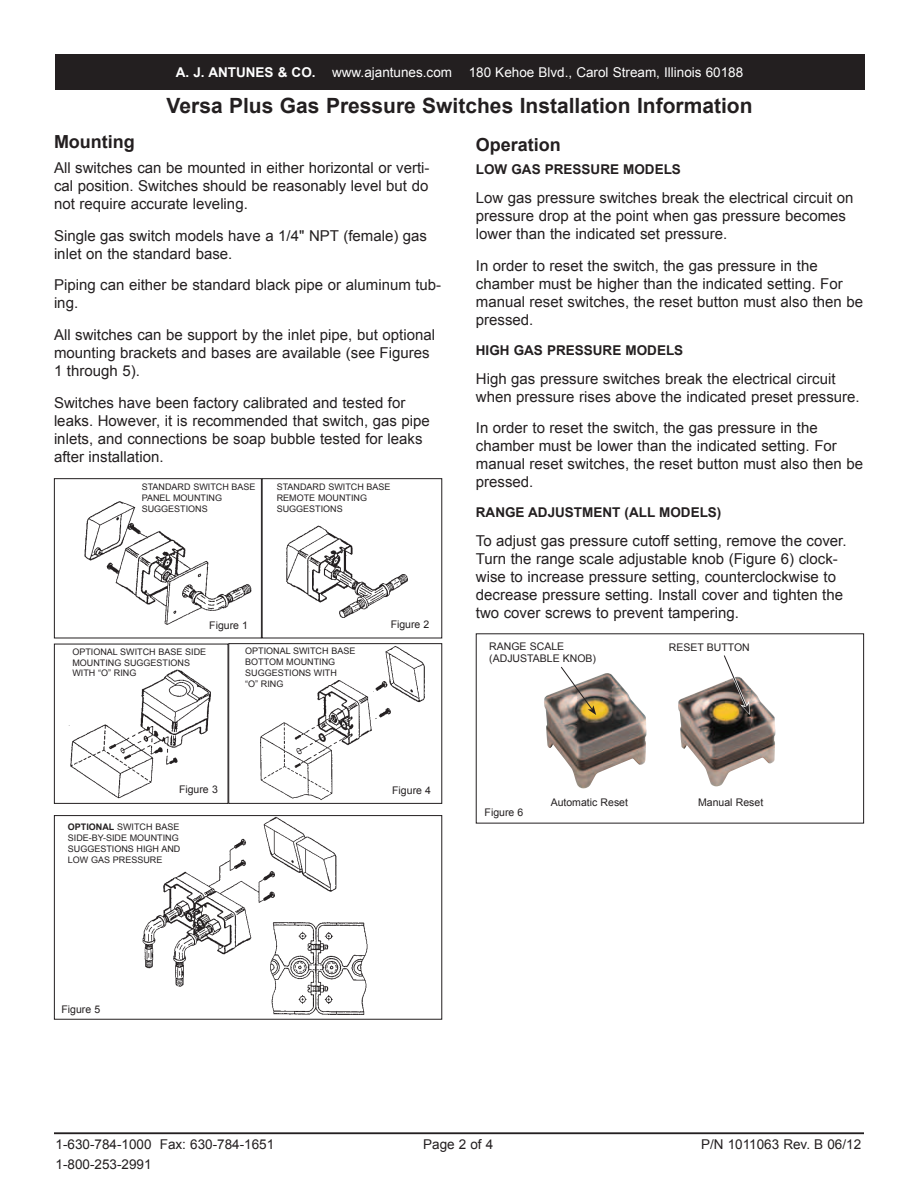
<style>
.page{position:relative;width:918px;height:1188px;background:#fff}
.page>*{position:absolute;margin:0;border:0;box-sizing:border-box;transform-origin:0 0}
.t1{font:700 21px "Arial";color:#231f20}
.t2{font:700 18px "Arial";color:#231f20}
.t3{font:15px/18px "Arial";color:#231f20}
.t4{font:13.5px "Arial";color:#231f20}
.t5{font:13.5px "Arial";color:#fff}
.t6{font:700 13.5px "Arial";color:#231f20}
.t7{font:10.5px/12.6px "Arial";color:#231f20}
.t8{font:9px "Arial";color:#231f20}
.t9{font:700 9px "Arial";color:#231f20}
.s1{font-weight:700}
</style>
<div class="page">
<img style="left:678px;top:682px;width:98px;height:104px">
<img style="left:544px;top:673px;width:103px;height:116px">
<div style="left:55px;top:54px;width:810px;height:35px;background:#231f20"></div>
<hr style="left:54px;top:1132px;width:810px;height:2px;background:#231f20">
<svg style="left:560px;top:666px;width:36px;height:49px"></svg>
<svg style="left:722px;top:655px;width:28px;height:60px"></svg>
<img style="left:84px;top:501px;width:168px;height:124px">
<div style="left:54px;top:478px;width:208px;height:160px;border:1px solid #231f20"></div>
<img style="left:286px;top:525px;width:122px;height:93px">
<img style="left:68px;top:669px;width:143px;height:130px">
<div style="left:54px;top:644px;width:174px;height:160px;border:1px solid #231f20"></div>
<img style="left:260px;top:646px;width:165px;height:155px">
<div style="left:228px;top:643px;width:214px;height:161px;border:1px solid #231f20"></div>
<div style="left:208px;top:620px;width:50px;height:14px;background:#fff"></div>
<div style="left:178px;top:784px;width:47px;height:17px;background:#fff"></div>
<div style="left:391px;top:785px;width:47px;height:15px;background:#fff"></div>
<img style="left:142px;top:817px;width:226px;height:198px">
<div style="left:54px;top:815px;width:388px;height:205px;border:1px solid #231f20"></div>
<div style="left:66px;top:822px;width:139px;height:46px;background:#fff"></div>
<div style="left:140px;top:482px;width:119px;height:35px;background:#fff"></div>
<p class="t5" style="left:176px;top:63px;width:569px"><span class="s1">A. J. ANTUNES &amp; CO.</span> www.ajantunes.com 180 Kehoe Blvd., Carol Stream, Illinois 60188</p>
<h1 class="t1" style="left:167px;top:92px;width:587px">Versa Plus Gas Pressure Switches Installation Information</h1>
<p class="t2" style="left:54px;top:130px;width:82px">Mounting</p>
<p class="t3" style="left:54px;top:159px;width:377px;text-align:justify">All switches can be mounted in either horizontal or verti&shy;cal position. Switches should be reasonably level but do not require accurate leveling.</p>
<p class="t3" style="left:54px;top:227px;width:375px">Single gas switch models have a 1/4" NPT (female) gas inlet on the standard base.</p>
<p class="t3" style="left:54px;top:276px;width:389px">Piping can either be standard black pipe or aluminum tub&shy;ing.</p>
<p class="t3" style="left:54px;top:326px;width:383px">All switches can be support by the inlet pipe, but optional mounting brackets and bases are available (see Figures<br>1 through 5).</p>
<p class="t3" style="left:54px;top:394px;width:377px">Switches have been factory calibrated and tested for leaks. However, it is recommended that switch, gas pipe inlets, and connections be soap bubble tested for leaks after installation.</p>
<p class="t8" style="left:142px;top:481px;width:7px">standard</p>
<p class="t8" style="left:193px;top:481px;width:7px">switch</p>
<p class="t8" style="left:232px;top:481px;width:7px">base</p>
<p class="t8" style="left:142px;top:492px;width:7px">panel</p>
<p class="t8" style="left:173px;top:492px;width:7px">mounting</p>
<p class="t8" style="left:142px;top:503px;width:7px">suggestions</p>
<p class="t8" style="left:277px;top:481px;width:7px">standard</p>
<p class="t8" style="left:328px;top:481px;width:7px">switch</p>
<p class="t8" style="left:367px;top:481px;width:7px">base</p>
<p class="t8" style="left:277px;top:492px;width:8px">remote</p>
<p class="t8" style="left:318px;top:492px;width:7px">mounting</p>
<p class="t8" style="left:277px;top:503px;width:7px">suggestions</p>
<p class="t7" style="left:209px;top:619px;width:40px">Figure 1</p>
<p class="t7" style="left:391px;top:618px;width:40px">Figure 2</p>
<p class="t8" style="left:72px;top:646px;width:14px">Optional</p>
<p class="t8" style="left:120px;top:646px;width:7px">switch</p>
<p class="t8" style="left:159px;top:646px;width:7px">base</p>
<p class="t8" style="left:185px;top:646px;width:7px">side</p>
<p class="t8" style="left:72px;top:657px;width:7px">mounting</p>
<p class="t8" style="left:124px;top:657px;width:7px">suggestions</p>
<p class="t8" style="left:72px;top:667px;width:7px">with</p>
<p class="t8" style="left:98px;top:667px;width:23px">“O” ring</p>
<p class="t8" style="left:245px;top:645px;width:14px">Optional</p>
<p class="t8" style="left:293px;top:645px;width:7px">switch</p>
<p class="t8" style="left:331px;top:645px;width:7px">base</p>
<p class="t8" style="left:245px;top:656px;width:8px">bottom</p>
<p class="t8" style="left:286px;top:656px;width:7px">mounting</p>
<p class="t8" style="left:245px;top:667px;width:7px">suggestions</p>
<p class="t8" style="left:314px;top:667px;width:7px">with</p>
<p class="t8" style="left:245px;top:678px;width:23px">“O” ring</p>
<p class="t2" style="left:476px;top:133px;width:87px">Operation</p>
<p class="t6" style="left:476px;top:160px;width:89px">Low Gas Pressure</p>
<p class="t6" style="left:623px;top:160px;width:22px">Models</p>
<p class="t3" style="left:476px;top:189px;width:379px">Low gas pressure switches break the electrical circuit on pressure drop at the point when gas pressure becomes lower than the indicated set pressure.</p>
<p class="t3" style="left:476px;top:257px;width:389px">In order to reset the switch, the gas pressure in the chamber must be higher than the indicated setting. For manual reset switches, the reset button must also then be pressed.</p>
<p class="t6" style="left:476px;top:341px;width:19px">High</p>
<p class="t6" style="left:514px;top:341px;width:53px">Gas Pressure</p>
<p class="t6" style="left:626px;top:341px;width:22px">Models</p>
<p class="t3" style="left:476px;top:369px;width:385px">High gas pressure switches break the electrical circuit when pressure rises above the indicated preset pressure.</p>
<p class="t3" style="left:476px;top:419px;width:389px">In order to reset the switch, the gas pressure in the chamber must be lower than the indicated setting. For manual reset switches, the reset button must also then be pressed.</p>
<p class="t6" style="left:476px;top:503px;width:21px">Range</p>
<p class="t6" style="left:528px;top:503px;width:20px">Adjustment</p>
<p class="t6" style="left:625px;top:503px;width:15px">(all</p>
<p class="t6" style="left:659px;top:503px;width:22px">Models</p>
<p class="t6" style="left:717px;top:503px;width:6px">)</p>
<p class="t3" style="left:476px;top:532px;width:372px">To adjust gas pressure cutoff setting, remove the cover.<br>Turn the range scale adjustable knob (Figure 6) clock&shy;wise to increase pressure setting, counterclockwise to decrease pressure setting. Install cover and tighten the two cover screws to prevent tampering.</p>
<p class="t7" style="left:489px;top:640px;width:108px">RANGE SCALE (ADJUSTABLE KNOB)</p>
<p class="t7" style="left:669px;top:641px;width:83px">RESET BUTTON</p>
<p class="t7" style="left:179px;top:783px;width:40px">Figure 3</p>
<p class="t7" style="left:392px;top:784px;width:40px">Figure 4</p>
<p class="t9" style="left:68px;top:821px;width:14px">Optional</p>
<p class="t8" style="left:117px;top:821px;width:7px">switch</p>
<p class="t8" style="left:155px;top:821px;width:7px">base</p>
<p class="t8" style="left:68px;top:832px;width:7px">side</p>
<p class="t8" style="left:89px;top:832px;width:24px">-by-side</p>
<p class="t8" style="left:130px;top:832px;width:7px">mounting</p>
<p class="t8" style="left:68px;top:843px;width:7px">suggestions</p>
<p class="t8" style="left:137px;top:843px;width:13px">High</p>
<p class="t8" style="left:161px;top:843px;width:8px">and</p>
<p class="t8" style="left:68px;top:854px;width:8px">low</p>
<p class="t8" style="left:91px;top:854px;width:8px">gas</p>
<p class="t8" style="left:113px;top:854px;width:8px">pressure</p>
<p class="t7" style="left:485px;top:806px;width:40px">Figure 6</p>
<p class="t7" style="left:551px;top:796px;width:79px">Automatic Reset</p>
<p class="t7" style="left:698px;top:796px;width:67px">Manual Reset</p>
<p class="t7" style="left:61px;top:1003px;width:40px">Figure 5</p>
<p class="t4" style="left:56px;top:1136px;width:220px">1-630-784-1000 Fax: 630-784-1651</p>
<p class="t4" style="left:423px;top:1136px;width:72px">Page 2 of 4</p>
<p class="t4" style="left:701px;top:1136px;width:162px">P/N 1011063 Rev. B 06/12</p>
<p class="t4" style="left:56px;top:1155px;width:98px">1-800-253-2991</p>
</div>
